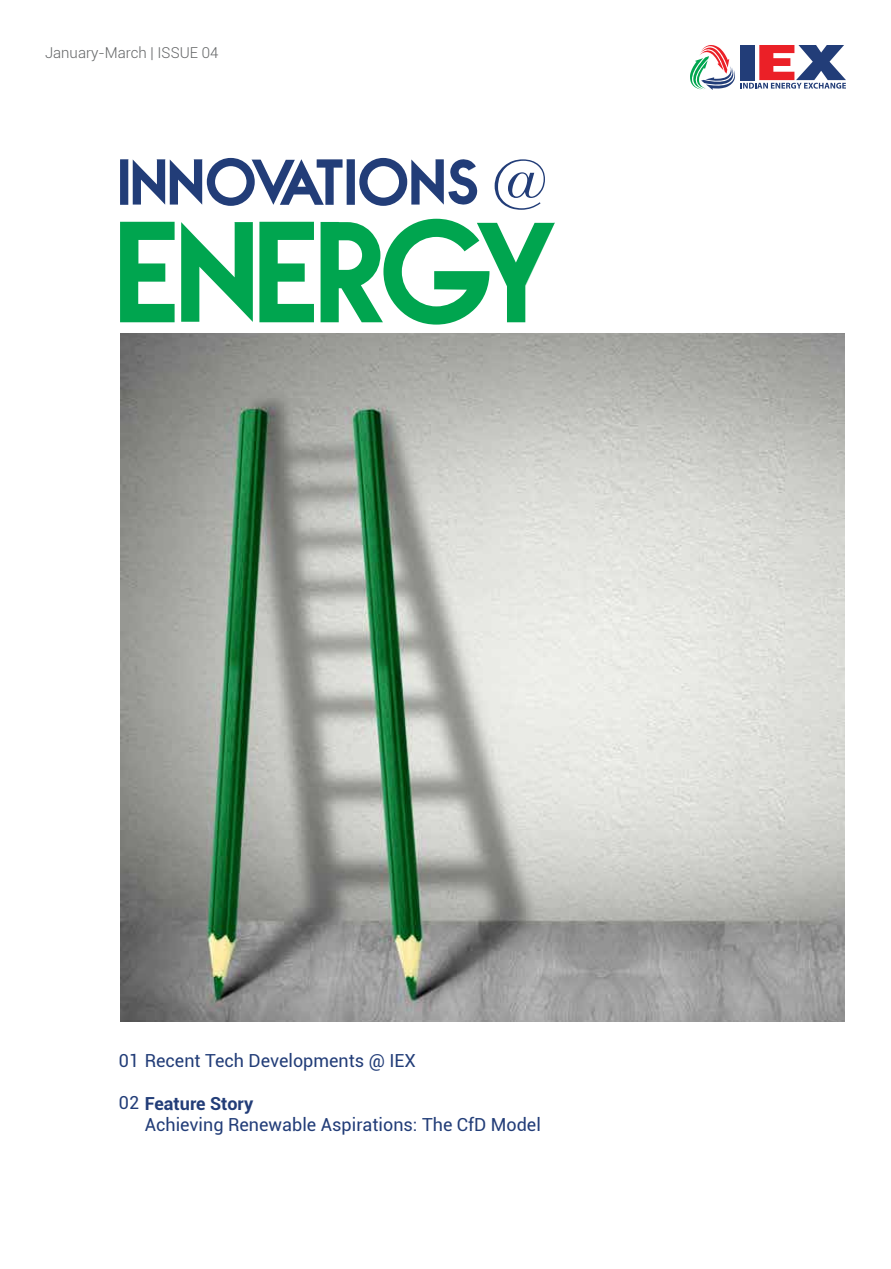
<style>
.page{position:relative;width:891px;height:1269px;background:#fff}
.page>*{position:absolute;margin:0;border:0;box-sizing:border-box;transform-origin:0 0}
.t1{font:59.55px "Bulmer BT";color:#223d78}
.t2{font:18px/21.6px "Roboto";color:#223d78}
.t3{font:300 15px "Roboto";color:#636566}
.s1{font-weight:700}
</style>
<div class="page">
<svg style="left:690px;top:45px;width:156px;height:45px"></svg>
<img style="left:120px;top:333px;width:724px;height:689px">
<svg style="left:120px;top:158px;width:357px;height:48px"></svg>
<svg style="left:120px;top:222px;width:55px;height:100px"></svg>
<svg style="left:181px;top:222px;width:72px;height:100px"></svg>
<svg style="left:259px;top:222px;width:55px;height:100px"></svg>
<svg style="left:321px;top:219px;width:234px;height:106px"></svg>
<p class="t3" style="left:45px;top:42px;width:175px">January-March | ISSUE 04</p>
<h1 class="t1" style="left:490px;top:144px;width:60px">@</h1>
<p class="t2" style="left:119px;top:1049px;width:298px">01 Recent Tech Developments @ IEX</p>
<p class="t2" style="left:145px;top:1092px;width:398px;text-indent:-26px">02 <span class="s1">Feature Story<br></span>Achieving Renewable Aspirations: The CfD Model</p>
</div>
